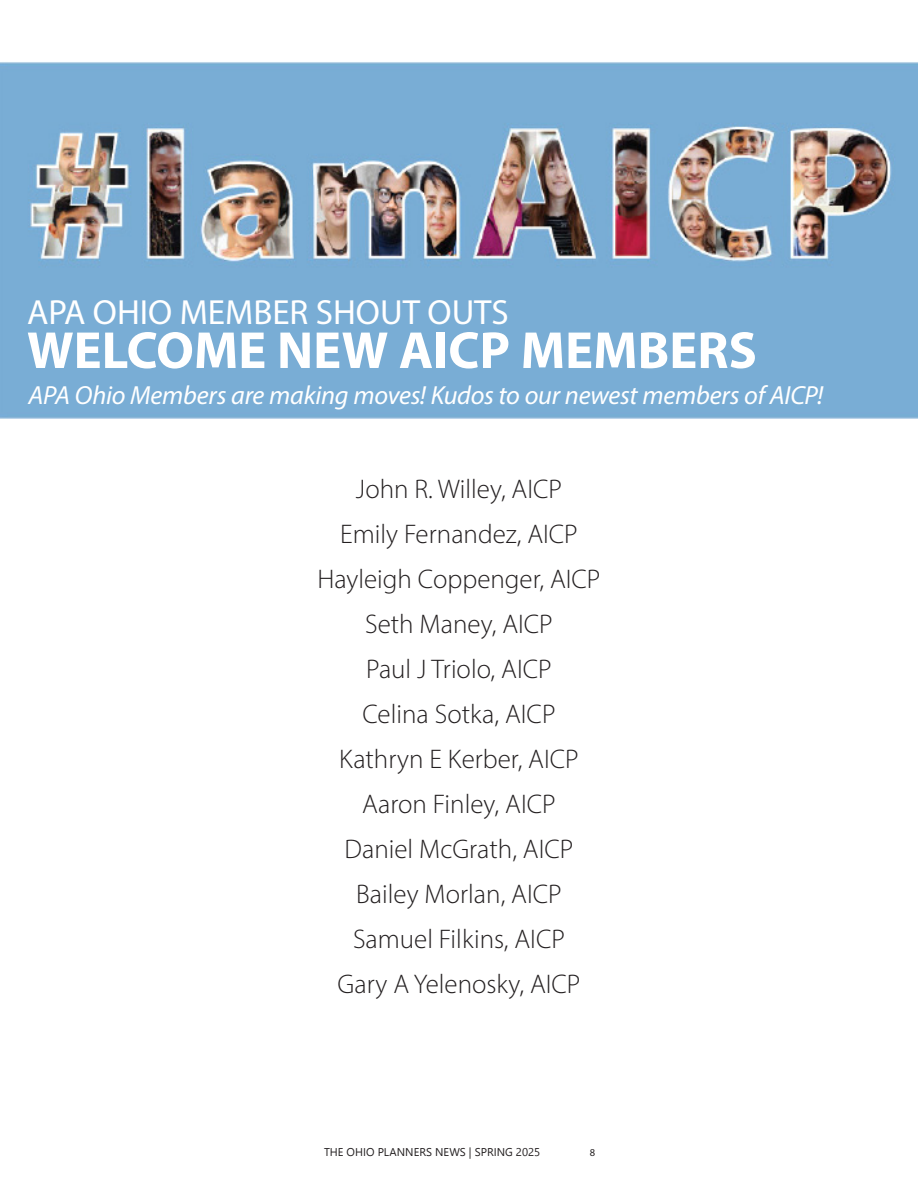
<style>
.page{position:relative;width:918px;height:1188px;background:#fff}
.page>*{position:absolute;margin:0;border:0;box-sizing:border-box;transform-origin:0 0}
.Headline_Text_-_Utopia_STD_Black_Headlin{font:700 52.5px "Myriad Pro";color:#fff}
.Headline_Text_-_Utopia_STD_Black_Headlin-2{font:34.95px "Myriad Pro";color:#fff}
.Numbering{font:300 27px "Myriad Pro";color:#231f20}
.Body_Text_-_11pt{font:italic 26.25px "Myriad Pro";letter-spacing:-.01em;color:#fff}
.t1{font:10.5px "Myriad Pro";color:#231f20}
</style>
<div class="page">
<img style="left:0;top:62px;width:918px;height:357px">
<p class="Headline_Text_-_Utopia_STD_Black_Headlin-2" style="left:27px;top:291px;width:483px">APA OHIO MEMBER SHOUT OUTS</p>
<p class="Headline_Text_-_Utopia_STD_Black_Headlin" style="left:27px;top:316px;width:731px">WELCOME NEW AICP MEMBERS</p>
<p class="Body_Text_-_11pt" style="left:29px;top:379px;width:796px">APA Ohio Members are making moves! Kudos to our newest members of AICP!</p>
<p class="Numbering" style="left:356px;top:473px;width:208px">John R. Willey, AICP</p>
<p class="Numbering" style="left:340px;top:518px;width:239px">Emily Fernandez, AICP</p>
<p class="Numbering" style="left:317px;top:563px;width:285px">Hayleigh Coppenger, AICP</p>
<p class="Numbering" style="left:365px;top:608px;width:189px">Seth Maney, AICP</p>
<p class="Numbering" style="left:366px;top:653px;width:187px">Paul J Triolo, AICP</p>
<p class="Numbering" style="left:362px;top:698px;width:195px">Celina Sotka, AICP</p>
<p class="Numbering" style="left:339px;top:743px;width:241px">Kathryn E Kerber, AICP</p>
<p class="Numbering" style="left:362px;top:788px;width:195px">Aaron Finley, AICP</p>
<p class="Numbering" style="left:345px;top:833px;width:230px">Daniel McGrath, AICP</p>
<p class="Numbering" style="left:356px;top:878px;width:207px">Bailey Morlan, AICP</p>
<p class="Numbering" style="left:353px;top:923px;width:213px">Samuel Filkins, AICP</p>
<p class="Numbering" style="left:337px;top:968px;width:245px">Gary A Yelenosky, AICP</p>
<p class="t1" style="left:590px;top:1146px;width:7px">8</p>
</div>
